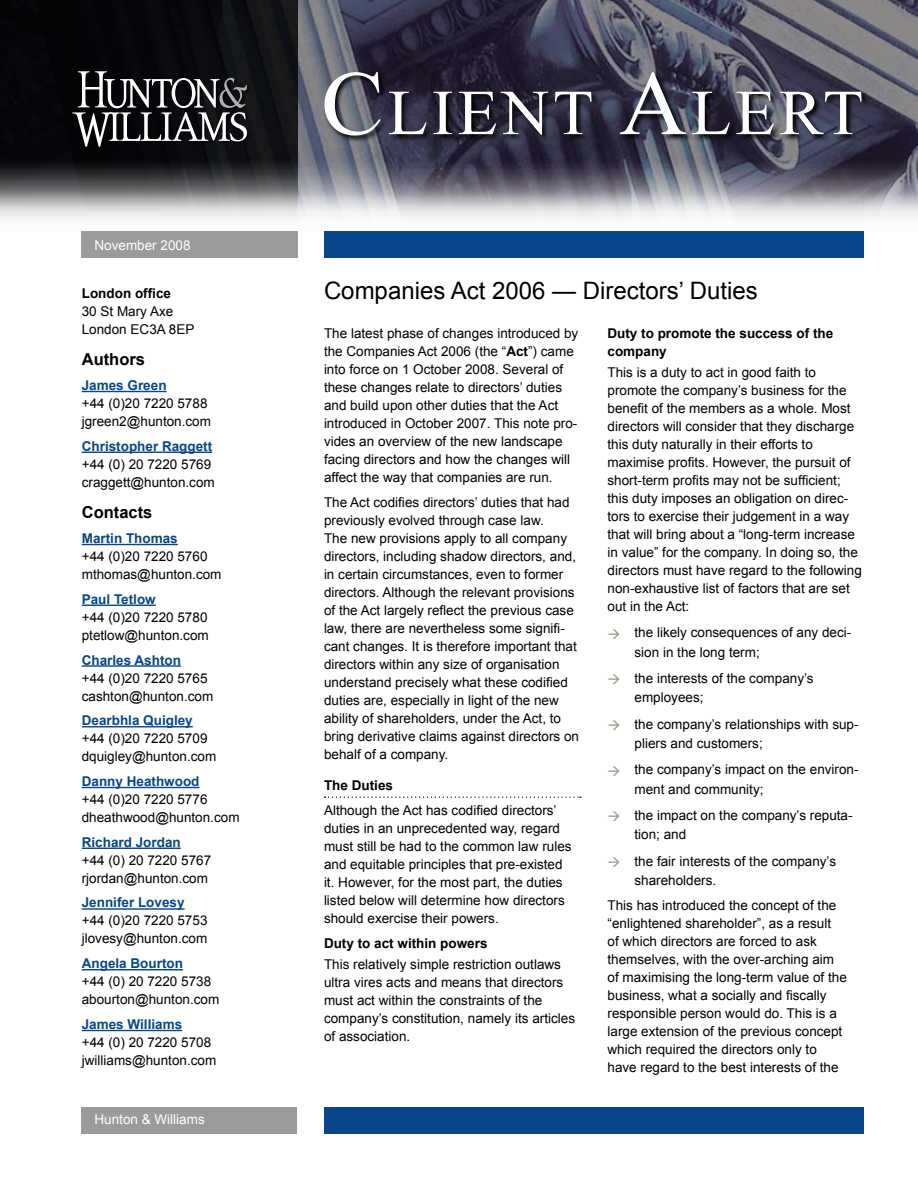
<style>
.page{position:relative;width:918px;height:1188px;background:#fff}
.page>*{position:absolute;margin:0;border:0;box-sizing:border-box;transform-origin:0 0}
.t1{font:64.05px "Times New Roman";letter-spacing:.055em;color:#fff}
.t2{font:24px "Arial";color:#000}
.t3{font:700 16.5px "Arial";color:#000}
.t4{font:13.5px/18px "Arial";color:#000}
.t5{font:700 13.5px "Arial";color:#074688}
.t6{font:700 13.5px/18px "Arial";color:#000}
.t7{font:13.5px "Arial";color:#fff}
.s1{font-size:91.5px}
.s2{font-weight:700}
</style>
<div class="page">
<img style="left:298px;top:0;width:620px;height:144px">
<div style="left:0;top:0;width:298px;height:231px;background:linear-gradient(to right,#020004,#121317)"></div>
<img style="left:0;top:144px;width:918px;height:87px">
<div style="left:324px;top:1107px;width:540px;height:27px;background:#074688"></div>
<div style="left:324px;top:231px;width:540px;height:27px;background:#074688"></div>
<div style="left:81px;top:231px;width:217px;height:27px;background:#9b9b9c"></div>
<div style="left:81px;top:1107px;width:216px;height:27px;background:#9b9b9c"></div>
<div style="left:72px;top:72px;width:178px;height:78px;background:#000;opacity:.75"></div>
<svg style="left:72px;top:71px;width:175px;height:76px;background:#424244"></svg>
<svg style="left:323px;top:71px;width:546px;height:72px;background:#333242"></svg>
<svg style="left:325px;top:797px;width:256px;height:1px"></svg>
<hr style="left:82px;top:391px;width:85px;height:1px;background:#074688">
<hr style="left:82px;top:452px;width:130px;height:1px;background:#074688">
<hr style="left:82px;top:544px;width:96px;height:1px;background:#074688">
<hr style="left:82px;top:605px;width:74px;height:1px;background:#074688">
<hr style="left:82px;top:665px;width:99px;height:2px;background:#074688">
<hr style="left:82px;top:726px;width:111px;height:1px;background:#074688">
<hr style="left:82px;top:787px;width:118px;height:1px;background:#074688">
<hr style="left:82px;top:848px;width:99px;height:1px;background:#074688">
<hr style="left:82px;top:908px;width:103px;height:2px;background:#074688">
<hr style="left:82px;top:969px;width:101px;height:1px;background:#074688">
<hr style="left:82px;top:1030px;width:100px;height:1px;background:#074688">
<p class="t7" style="left:94px;top:236px;width:98px">November 2008</p>
<p class="t6" style="left:82px;top:285px;width:91px">London office</p>
<p class="t4" style="left:82px;top:302px;width:114px">30 St Mary Axe<br>London EC3A 8EP</p>
<p class="t3" style="left:82px;top:349px;width:65px">Authors</p>
<p class="t5" style="left:82px;top:376px;width:86px">James Green</p>
<p class="t4" style="left:82px;top:394px;width:131px">+44 (0)20 7220 5788 jgreen2@hunton.com</p>
<p class="t5" style="left:82px;top:437px;width:132px">Christopher Raggett</p>
<p class="t4" style="left:82px;top:455px;width:135px">+44 (0) 20 7220 5769 craggett@hunton.com</p>
<p class="t3" style="left:82px;top:502px;width:72px">Contacts</p>
<p class="t5" style="left:82px;top:529px;width:98px">Martin Thomas</p>
<p class="t4" style="left:82px;top:547px;width:141px">+44 (0)20 7220 5760 mthomas@hunton.com</p>
<p class="t5" style="left:82px;top:590px;width:76px">Paul Tetlow</p>
<p class="t4" style="left:82px;top:608px;width:129px">+44 (0)20 7220 5780 ptetlow@hunton.com</p>
<p class="t5" style="left:82px;top:651px;width:101px">Charles Ashton</p>
<p class="t4" style="left:82px;top:669px;width:133px">+44 (0)20 7220 5765 cashton@hunton.com</p>
<p class="t5" style="left:82px;top:712px;width:113px">Dearbhla Quigley</p>
<p class="t4" style="left:82px;top:730px;width:136px">+44 (0)20 7220 5709 dquigley@hunton.com</p>
<p class="t5" style="left:82px;top:772px;width:119px">Danny Heathwood</p>
<p class="t4" style="left:82px;top:790px;width:159px">+44 (0)20 7220 5776 dheathwood@hunton.com</p>
<p class="t5" style="left:82px;top:833px;width:101px">Richard Jordan</p>
<p class="t4" style="left:82px;top:851px;width:131px">+44 (0) 20 7220 5767 rjordan@hunton.com</p>
<p class="t5" style="left:82px;top:894px;width:104px">Jennifer Lovesy</p>
<p class="t4" style="left:82px;top:912px;width:127px">+44 (0)20 7220 5753 jlovesy@hunton.com</p>
<p class="t5" style="left:82px;top:955px;width:103px">Angela Bourton</p>
<p class="t4" style="left:82px;top:973px;width:139px">+44 (0) 20 7220 5738 abourton@hunton.com</p>
<p class="t5" style="left:82px;top:1015px;width:102px">James Williams</p>
<p class="t4" style="left:82px;top:1033px;width:136px">+44 (0) 20 7220 5708 jwilliams@hunton.com</p>
<p class="t7" style="left:94px;top:1111px;width:112px">Hunton &amp; Williams</p>
<h1 class="t1" style="left:321px;top:70px;width:544px"><span class="s1">C</span>LIENT <span class="s1">A</span>LERT</h1>
<h2 class="t2" style="left:324px;top:275px;width:435px">Companies Act 2006 — Directors’ Duties</h2>
<p class="t4" style="left:324px;top:325px;width:256px">The latest phase of changes introduced by the Companies Act 2006 (the “<span class="s2">Act</span>”) came into force on 1 October 2008. Several of these changes relate to directors’ duties and build upon other duties that the Act introduced in October 2007. This note pro&shy;vides an overview of the new landscape facing directors and how the changes will affect the way that companies are run.</p>
<p class="t4" style="left:324px;top:493px;width:257px">The Act codifies directors’ duties that had previously evolved through case law.<br>The new provisions apply to all company directors, including shadow directors, and, in certain circumstances, even to former directors. Although the relevant provisions of the Act largely reflect the previous case law, there are nevertheless some signifi&shy;cant changes. It is therefore important that directors within any size of organisation understand precisely what these codified duties are, especially in light of the new ability of shareholders, under the Act, to bring derivative claims against directors on behalf of a company.</p>
<p class="t6" style="left:324px;top:777px;width:71px">The Duties</p>
<p class="t4" style="left:324px;top:802px;width:249px">Although the Act has codified directors’ duties in an unprecedented way, regard must still be had to the common law rules and equitable principles that pre-existed it. However, for the most part, the duties listed below will determine how directors should exercise their powers.</p>
<p class="t6" style="left:324px;top:935px;width:165px">Duty to act within powers</p>
<p class="t4" style="left:324px;top:955px;width:253px">This relatively simple restriction outlaws ultra vires acts and means that directors must act within the constraints of the company’s constitution, namely its articles of association.</p>
<p class="t6" style="left:608px;top:325px;width:227px">Duty to promote the success of the company</p>
<p class="t4" style="left:608px;top:363px;width:256px">This is a duty to act in good faith to promote the company’s business for the benefit of the members as a whole. Most directors will consider that they discharge this duty naturally in their efforts to maximise profits. However, the pursuit of short-term profits may not be sufficient; this duty imposes an obligation on direc&shy;tors to exercise their judgement in a way that will bring about a “long-term increase in value” for the company. In doing so, the directors must have regard to the following non-exhaustive list of factors that are set out in the Act:</p>
<p class="t4" style="left:634px;top:623px;width:218px;line-height:19.5px">the likely consequences of any deci&shy;sion in the long term;</p>
<p class="t4" style="left:635px;top:668px;width:181px;line-height:19.5px">the interests of the company’s employees;</p>
<p class="t4" style="left:635px;top:714px;width:226px;line-height:19.5px">the company’s relationships with sup&shy;pliers and customers;</p>
<p class="t4" style="left:635px;top:760px;width:226px;line-height:19.5px">the company’s impact on the environ&shy;ment and community;</p>
<p class="t4" style="left:635px;top:806px;width:220px;line-height:19.5px">the impact on the company’s reputa&shy;tion; and</p>
<p class="t4" style="left:635px;top:851px;width:203px;line-height:19.5px">the fair interests of the company’s shareholders.</p>
<p class="t4" style="left:608px;top:896px;width:241px">This has introduced the concept of the “enlightened shareholder”, as a result<br>of which directors are forced to ask themselves, with the over-arching aim of maximising the long-term value of the business, what a socially and fiscally responsible person would do. This is a large extension of the previous concept which required the directors only to have regard to the best interests of the</p>
</div>
